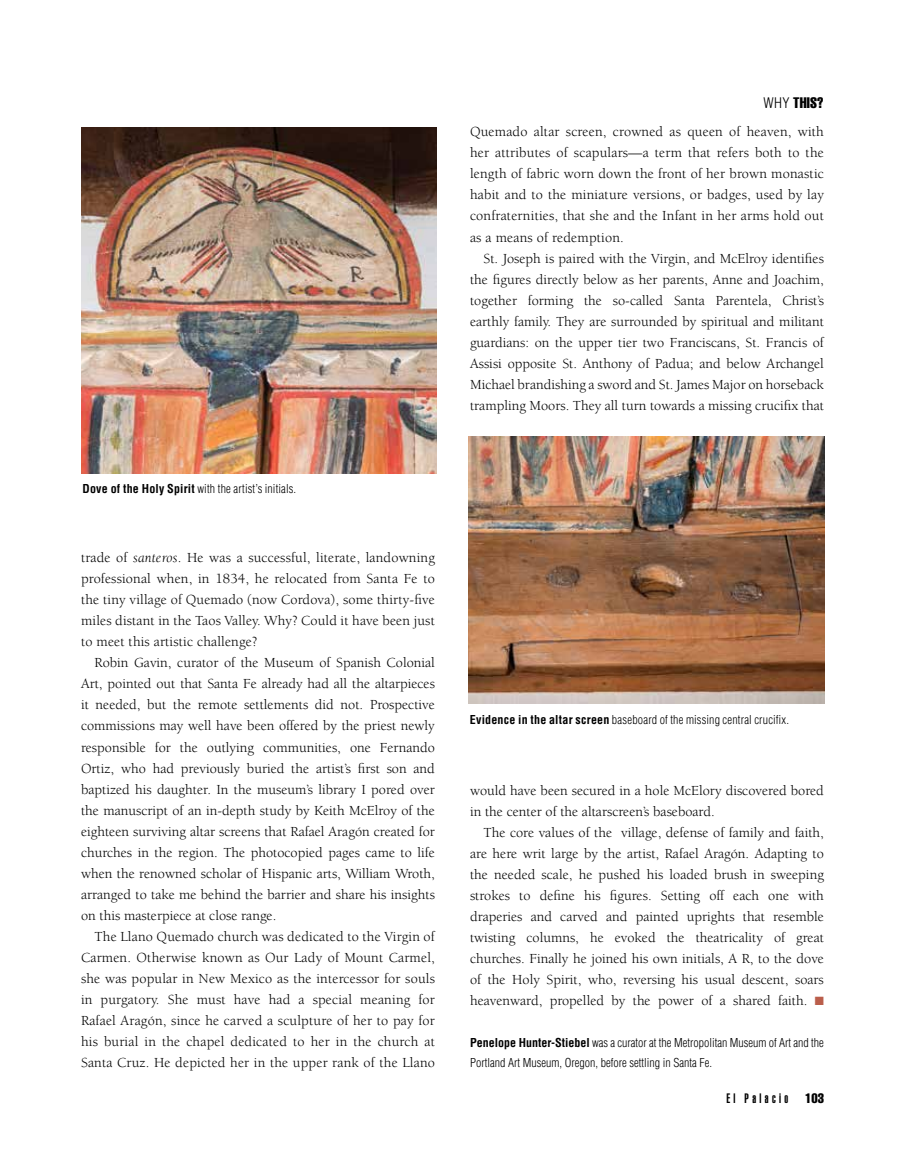
<style>
.page{position:relative;width:905px;height:1175px;background:#fff}
.page>*{position:absolute;margin:0;border:0;box-sizing:border-box;transform-origin:0 0}
.t1{font:extra-condensed 15px "Helvetica";color:#000}
.t2{font:14.25px/21px "Berkeley";color:#000;text-align:justify}
.t3{font:900 extra-condensed 13.5px "Helvetica";letter-spacing:.25em;color:#000}
.t4{font:extra-condensed 13.5px "Helvetica";color:#000}
.t5{font:300 condensed 12px/19.5px "Helvetica";color:#000}
.s1{font-weight:700}
.s2{font-style:italic}
.s3{font-weight:300;font-stretch:condensed;font-size:14.25px}
.s4{color:#ba5e4b}
</style>
<div class="page">
<img style="left:469px;top:436px;width:355px;height:267px">
<img style="left:81px;top:127px;width:355px;height:346px">
<p class="t5" style="left:82px;top:479px;width:215px"><span class="s1">Dove of the Holy Spirit</span> with the artist’s initials.</p>
<p class="t2" style="left:81px;top:547px;width:355px">trade of <span class="s2">santeros</span>. He was a successful, literate, landowning professional when, in 1834, he relocated from Santa Fe to the tiny village of Quemado (now Cordova), some thirty-five miles distant in the Taos Valley. Why? Could it have been just to meet this artistic challenge?</p>
<p class="t2" style="left:81px;top:653px;width:355px;text-indent:13px">Robin Gavin, curator of the Museum of Spanish Colonial Art, pointed out that Santa Fe already had all the altarpieces it needed, but the remote settlements did not. Prospective commissions may well have been offered by the priest newly responsible for the outlying communities, one Fernando Ortiz, who had previously buried the artist’s first son and baptized his daughter. In the museum’s library I pored over the manuscript of an in-depth study by Keith McElroy of the eighteen surviving altar screens that Rafael Aragón created for churches in the region. The photocopied pages came to life when the renowned scholar of Hispanic arts, William Wroth, arranged to take me behind the barrier and share his insights on this masterpiece at close range.</p>
<p class="t2" style="left:81px;top:926px;width:355px;text-indent:13px">The Llano Quemado church was dedicated to the Virgin of Carmen. Otherwise known as Our Lady of Mount Carmel, she was popular in New Mexico as the intercessor for souls in purgatory. She must have had a special meaning for Rafael Aragón, since he carved a sculpture of her to pay for his burial in the chapel dedicated to her in the church at Santa Cruz. He depicted her in the upper rank of the Llano</p>
<p class="t1" style="left:763px;top:93px;width:62px"><span class="s3">WHY</span> THIS?</p>
<p class="t2" style="left:470px;top:122px;width:355px">Quemado altar screen, crowned as queen of heaven, with her attributes of scapulars—a term that refers both to the length of fabric worn down the front of her brown monastic habit and to the miniature versions, or badges, used by lay confraternities, that she and the Infant in her arms hold out as a means of redemption.</p>
<p class="t2" style="left:470px;top:248px;width:355px;text-indent:13px">St. Joseph is paired with the Virgin, and McElroy identifies the figures directly below as her parents, Anne and Joachim, together forming the so-called Santa Parentela, Christ’s earthly family. They are surrounded by spiritual and militant guardians: on the upper tier two Franciscans, St. Francis of Assisi opposite St. Anthony of Padua; and below Archangel Michael brandishing a sword and St. James Major on horseback trampling Moors. They all turn towards a missing crucifix that</p>
<p class="t5" style="left:470px;top:710px;width:321px"><span class="s1">Evidence in the altar screen</span> baseboard of the missing central crucifix.</p>
<p class="t2" style="left:470px;top:780px;width:355px">would have been secured in a hole McElory discovered bored in the center of the altarscreen’s baseboard.</p>
<p class="t2" style="left:470px;top:822px;width:355px;text-indent:13px">The core values of the village, defense of family and faith, are here writ large by the artist, Rafael Aragón. Adapting to the needed scale, he pushed his loaded brush in sweeping strokes to define his figures. Setting off each one with draperies and carved and painted uprights that resemble twisting columns, he evoked the theatricality of great churches. Finally he joined his own initials, A R, to the dove of the Holy Spirit, who, reversing his usual descent, soars heavenward, propelled by the power of a shared faith. <span class="s4">■</span></p>
<p class="t5" style="left:470px;top:1033px;width:355px"><span class="s1">Penelope Hunter-Stiebel</span> was a curator at the Metropolitan Museum of Art and the<br>Portland Art Museum, Oregon, before settling in Santa Fe.</p>
<p class="t3" style="left:726px;top:1090px;width:63px">El Palacio</p>
<p class="t4" style="left:805px;top:1089px;width:20px">103</p>
</div>
